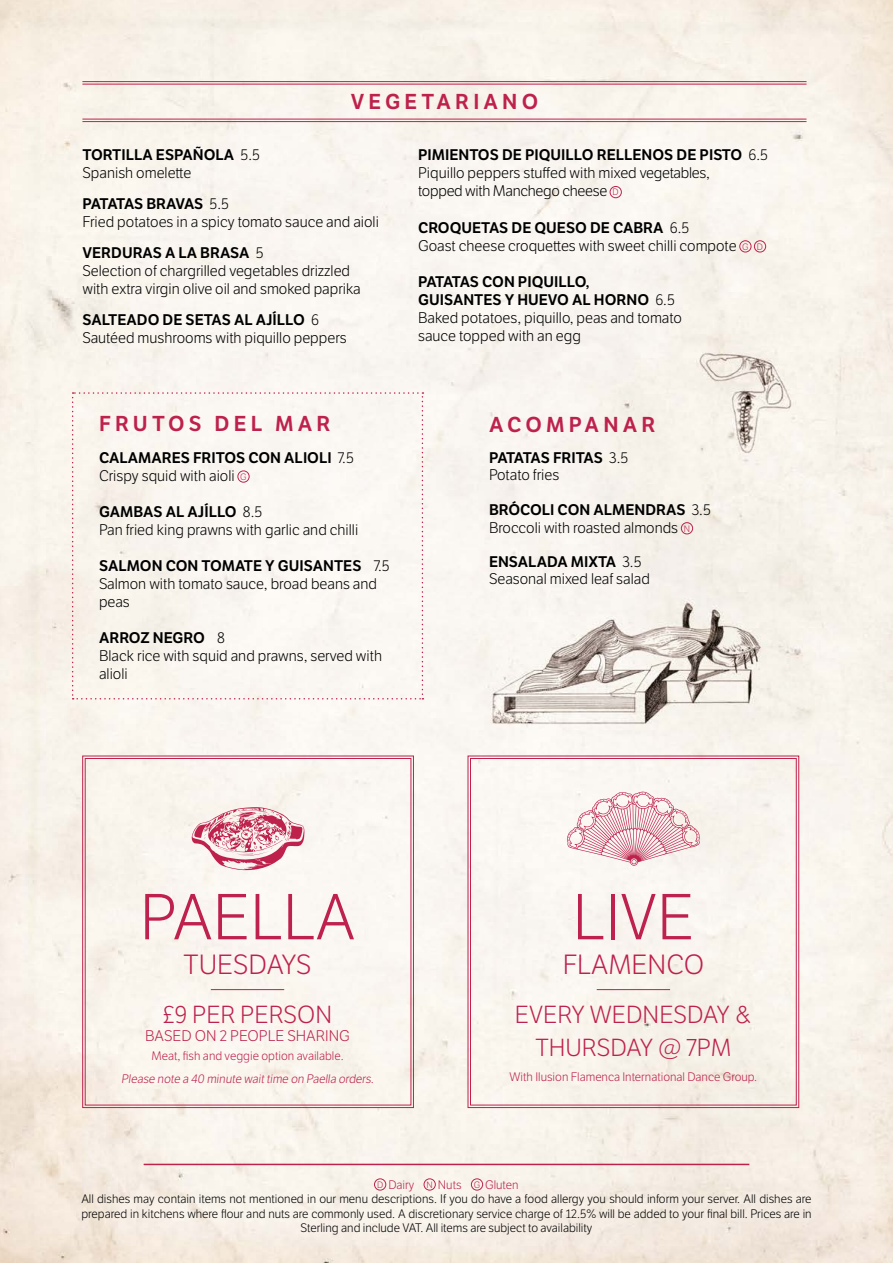
<style>
.page{position:relative;width:893px;height:1263px;background:#fff}
.page>*{position:absolute;margin:0;border:0;box-sizing:border-box;transform-origin:0 0}
.t1{font:300 63px "LFT Etica";color:#be214d}
.t2{font:300 27px "LFT Etica";color:#be214d}
.t3{font:300 24px/33px "LFT Etica";color:#be214d;text-align:center}
.t4{font:600 21px "LFT Etica";letter-spacing:.2em;color:#bd214c}
.t5{font:300 15px/18px "LFT Etica";color:#000}
.t6{font:300 15px/18px "LFT Etica";letter-spacing:-.02em;color:#000}
.t7{font:600 15px/18px "LFT Etica";color:#000}
.t8{font:600 15px/17.2px "LFT Etica";letter-spacing:-.075em;color:#000}
.t9{font:300 15px "LFT Etica";color:#be214d}
.t10{font:300 12px/14.4px "LFT Etica";color:#000;text-align:center}
.t11{font:300 12px/23px "LFT Etica";color:#bd214c;text-align:center}
.t12{font:300 12px "LFT Etica";color:#be214d}
.s1{font-weight:600}
.s2{font-size:9px;color:#bd214c}
.s3{font-weight:300}
.s4{font-weight:300;font-size:9px;color:#bd214c}
.s5{font-style:inherit}
.s6{color:#bd214c}
</style>
<div class="page">
<img style="left:0;top:0;width:893px;height:1263px">
<div style="left:681px;top:522px;width:12px;height:12px;border:1px solid #bd214c;border-radius:50%"></div>
<div style="left:610px;top:186px;width:11px;height:12px;border:1px solid #bd214c;border-radius:50%"></div>
<div style="left:740px;top:241px;width:11px;height:11px;border:1px solid #bd214c;border-radius:50%"></div>
<div style="left:754px;top:241px;width:12px;height:11px;border:1px solid #bd214c;border-radius:50%"></div>
<hr style="left:82px;top:119px;width:724px;height:1px;background:#bd214c">
<hr style="left:82px;top:121px;width:724px;height:1px;background:#bd214c">
<hr style="left:82px;top:81px;width:724px;height:1px;background:#bd214c">
<hr style="left:82px;top:84px;width:724px;height:1px;background:#bd214c">
<svg style="left:72px;top:392px;width:351px;height:307px"></svg>
<div style="left:374px;top:1179px;width:12px;height:11px;border:1px solid #bd214c;border-radius:50%"></div>
<div style="left:424px;top:1179px;width:11px;height:11px;border:1px solid #bd214c;border-radius:50%"></div>
<div style="left:471px;top:1179px;width:12px;height:11px;border:1px solid #bd214c;border-radius:50%"></div>
<hr style="left:144px;top:1164px;width:605px;height:1px;background:#bd214c">
<svg style="left:82px;top:755px;width:332px;height:353px"></svg>
<svg style="left:467px;top:755px;width:332px;height:353px"></svg>
<div style="left:470px;top:758px;width:326px;height:347px;border:1px solid #bd214c"></div>
<hr style="left:211px;top:989px;width:73px;height:1px;background:#bd214c">
<hr style="left:597px;top:989px;width:73px;height:1px;background:#bd214c">
<svg style="left:191px;top:807px;width:114px;height:63px"></svg>
<h3 class="t4" style="left:351px;top:89px;width:189px">VEGETARIANO</h3>
<p class="t5" style="left:82px;top:147px;width:179px"><span class="s1">TORTILLA ESPAÑOLA</span> 5.5<br>Spanish omelette</p>
<p class="t5" style="left:82px;top:195px;width:298px"><span class="s1">PATATAS BRAVAS</span> 5.5<br>Fried potatoes in a spicy tomato sauce and aioli</p>
<p class="t5" style="left:82px;top:244px;width:280px"><span class="s1">VERDURAS A LA BRASA</span> 5<br>Selection of chargrilled vegetables drizzled with extra virgin olive oil and smoked paprika</p>
<p class="t5" style="left:82px;top:311px;width:266px"><span class="s1">SALTEADO DE SETAS AL AJÍLLO</span> 6<br>Sautéed mushrooms with piquillo peppers</p>
<p class="t6" style="left:418px;top:147px;width:351px"><span class="s1">PIMIENTOS DE PIQUILLO RELLENOS DE PISTO</span> 6.5<br>Piquillo peppers stuffed with mixed vegetables,<br>topped with Manchego cheese <span class="s2">D</span></p>
<p class="t5" style="left:418px;top:219px;width:346px"><span class="s1">CROQUETAS DE QUESO DE CABRA</span> 6.5<br>Goast cheese croquettes with sweet chilli compote <span class="s2">G D</span></p>
<p class="t5" style="left:418px;top:273px;width:265px"><span class="s1">PATATAS CON PIQUILLO,<br>GUISANTES Y HUEVO AL HORNO</span> 6.5<br>Baked potatoes, piquillo, peas and tomato sauce topped with an egg</p>
<h3 class="t4" style="left:99px;top:411px;width:233px">FRUTOS DEL MAR</h3>
<h3 class="t4" style="left:489px;top:411px;width:168px">ACOMPANAR</h3>
<p class="t7" style="left:99px;top:449px;width:256px">CALAMARES FRITOS CON ALIOLI <span class="s3">7.5<br>Crispy squid with aioli</span> <span class="s4">G</span></p>
<p class="t5" style="left:99px;top:503px;width:261px"><span class="s1">GAMBAS AL AJÍLLO</span> 8.5<br>Pan fried king prawns with garlic and chilli</p>
<p class="t5" style="left:99px;top:557px;width:292px"><span class="s1">SALMON CON TOMATE Y GUISANTES</span> 7.5<br>Salmon with tomato sauce, broad beans and peas</p>
<p class="t5" style="left:99px;top:629px;width:284px"><span class="s1">ARROZ NEGRO</span> 8<br>Black rice with squid and prawns, served with alioli</p>
<p class="t8" style="left:489px;top:449px;width:141px">PATATAS FRITAS <span class="s3">3.5<br></span><span class="s3">Potato fries</span></p>
<p class="t5" style="left:489px;top:501px;width:223px"><span class="s1">BRÓCOLI CON ALMENDRAS</span> <span class="s5">3.5<br></span>Broccoli with roasted almonds <span class="s2">N</span></p>
<p class="t5" style="left:489px;top:553px;width:162px;line-height:17.2px"><span class="s1">ENSALADA MIXTA</span> <span class="s5">3.5<br></span>Seasonal mixed leaf salad</p>
<h1 class="t1" style="left:140px;top:881px;width:217px">PAELLA</h1>
<h2 class="t2" style="left:184px;top:949px;width:129px">TUESDAYS</h2>
<h3 class="t3" style="left:163px;top:999px;width:171px">£9 PER PERSON</h3>
<p class="t9" style="left:145px;top:1027px;width:206px">BASED ON 2 PEOPLE SHARING</p>
<p class="t11" style="left:121px;top:1044px;width:256px">Meat, fish and veggie option available.<br>Please note a 40 minute waittime on Paella orders.</p>
<h1 class="t1" style="left:572px;top:881px;width:123px">LIVE</h1>
<h2 class="t2" style="left:563px;top:949px;width:143px">FLAMENCO</h2>
<h3 class="t3" style="left:515px;top:999px;width:238px">EVERY WEDNESDAY &amp;<br>THURSDAY @ 7PM</h3>
<p class="t12" style="left:510px;top:1070px;width:249px">With Ilusion Flamenca International Dance Group.</p>
<p class="t10" style="left:81px;top:1178px;width:732px"><span class="s2">D</span> <span class="s6">Dairy</span> <span class="s2">N</span> <span class="s6">Nuts</span> <span class="s2">G</span> <span class="s6">Gluten<br></span>All dishes may contain items not mentioned in our menu descriptions. If you do have a food allergy you should inform your server. All dishes are prepared in kitchens where flour and nuts are commonly used. A discretionary service charge of 12.5% will be added to your final bill. Prices are in Sterling and include VAT. All items are subject to availability</p>
</div>
